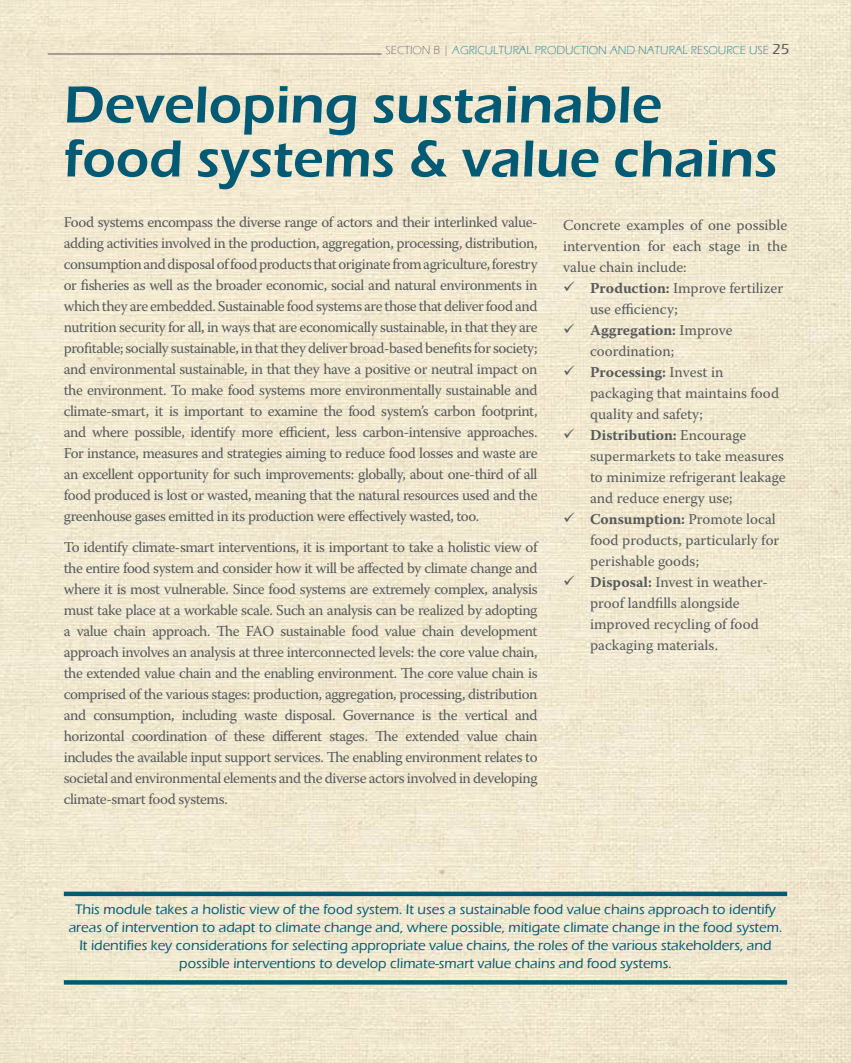
<style>
.page{position:relative;width:851px;height:1063px;background:#fff}
.page>*{position:absolute;margin:0;border:0;box-sizing:border-box;transform-origin:0 0}
.t1{font:600 54px/54px "Eras ITC";color:#005a74}
.t2{font:15px/21px "Warnock Pro";color:#58595b;text-align:justify}
.t3{font:500 14.25px/18px "Eras ITC";color:#005a74;text-align:center}
.t4{font:300 12px "Eras ITC";color:#007088}
.s1{color:#58595b}
.s2{font-weight:500;font-size:15px;color:#58595b}
.s3{font-weight:700}
</style>
<div class="page">
<img style="left:0;top:0;width:850px;height:1063px">
<hr style="left:48px;top:54px;width:333px;height:1px;background:#58595b">
<hr style="left:64px;top:892px;width:723px;height:4px;background:#005a74">
<div style="left:64px;top:980px;width:723px;height:5px;background:#005a74"></div>
<svg style="left:564px;top:281px;width:10px;height:10px"></svg>
<svg style="left:564px;top:323px;width:10px;height:10px"></svg>
<svg style="left:564px;top:365px;width:10px;height:10px"></svg>
<svg style="left:564px;top:428px;width:10px;height:10px"></svg>
<svg style="left:564px;top:512px;width:10px;height:10px"></svg>
<svg style="left:564px;top:575px;width:10px;height:10px"></svg>
<p class="t4" style="left:385px;top:43px;width:405px"><span class="s1">SECTION B |</span> AGRICULTURAL PRODUCTION AND NATURAL RESOURCE USE <span class="s2">25</span></p>
<h1 class="t1" style="left:64px;top:78px;width:715px">Developing sustainable food systems &amp; value chains</h1>
<p class="t2" style="left:64px;top:211px;width:475px">Food systems encompass the diverse range of actors and their interlinked value&shy;adding activities involved in the production, aggregation, processing, distribution, consumption and disposal of food products that originate from agriculture, forestry or fisheries as well as the broader economic, social and natural environments in which they are embedded. Sustainable food systems are those that deliver food and nutrition security for all, in ways that are economically sustainable, in that they are profitable; socially sustainable, in that they deliver broad-based benefits for society; and environmental sustainable, in that they have a positive or neutral impact on the environment. To make food systems more environmentally sustainable and climate-smart, it is important to examine the food system’s carbon footprint, and where possible, identify more efficient, less carbon-intensive approaches.<br>For instance, measures and strategies aiming to reduce food losses and waste are an excellent opportunity for such improvements: globally, about one-third of all food produced is lost or wasted, meaning that the natural resources used and the greenhouse gases emitted in its production were effectively wasted, too.</p>
<p class="t2" style="left:64px;top:536px;width:475px">To identify climate-smart interventions, it is important to take a holistic view of the entire food system and consider how it will be affected by climate change and where it is most vulnerable. Since food systems are extremely complex, analysis must take place at a workable scale. Such an analysis can be realized by adopting a value chain approach. The FAO sustainable food value chain development approach involves an analysis at three interconnected levels: the core value chain, the extended value chain and the enabling environment. The core value chain is comprised of the various stages: production, aggregation, processing, distribution and consumption, including waste disposal. Governance is the vertical and horizontal coordination of these different stages. The extended value chain includes the available input support services. The enabling environment relates to societal and environmental elements and the diverse actors involved in developing climate-smart food systems.</p>
<p class="t2" style="left:563px;top:214px;width:225px">Concrete examples of one possible intervention for each stage in the value chain include:</p>
<p class="t2" style="left:590px;top:277px;width:197px;text-align:left"><span class="s3">Production:</span> Improve fertilizer use efficiency;<br><span class="s3">Aggregation:</span> Improve coordination;<br><span class="s3">Processing:</span> Invest in packaging that maintains food quality and safety;<br><span class="s3">Distribution:</span> Encourage supermarkets to take measures to minimize refrigerant leakage and reduce energy use;<br><span class="s3">Consumption:</span> Promote local food products, particularly for perishable goods;<br><span class="s3">Disposal:</span> Invest in weather&shy;proof landfills alongside improved recycling of food packaging materials.</p>
<p class="t3" style="left:69px;top:901px;width:715px">This module takes a holistic view of the food system. It uses a sustainable food value chains approach to identify areas of intervention to adapt to climate change and, where possible, mitigate climate change in the food system.<br>It identifies key considerations for selecting appropriate value chains, the roles of the various stakeholders, and possible interventions to develop climate-smart value chains and food systems.</p>
</div>
